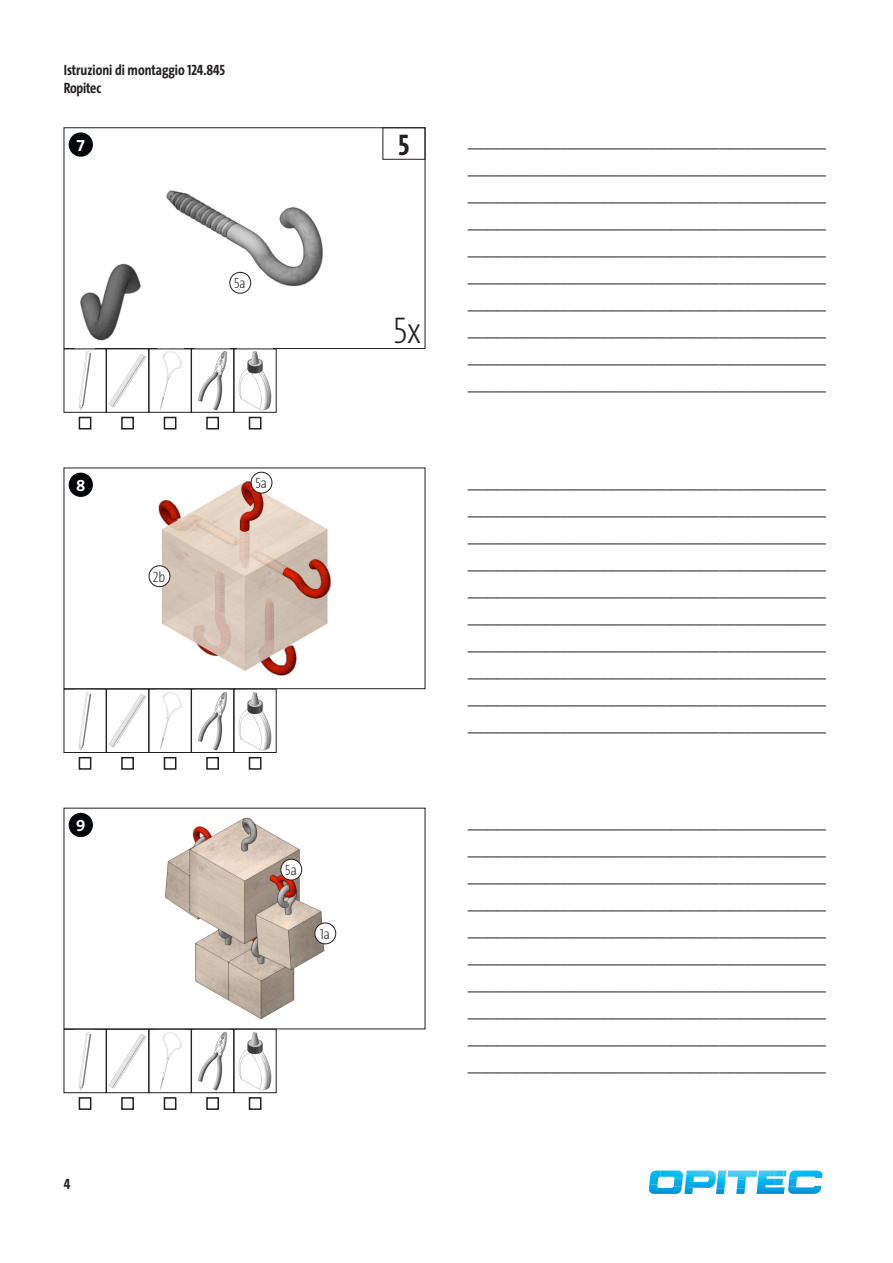
<style>
.page{position:relative;width:893px;height:1263px;background:#fff}
.page>*{position:absolute;margin:0;border:0;box-sizing:border-box;transform-origin:0 0}
.Anleitungstext-Inhal{font:200 37.5px "The Sans Cd LF2";color:#231f20}
.Anleitungstext-Inhal-2{font:700 30px "The Sans Cd LF7";color:#231f20}
.Anleitungstext-Inhal-3{font:200 22.5px/27px "The Sans Cd LF2";color:#231f20;text-align:justify}
.t1{font:700 16.8px "The Sans B W7";color:#fff}
.Anleitungstext-Inhal-4{font:700 15px "The Sans Cd LF7";color:#231f20}
.t2{font:200 15px "The Sans Cd LF2";color:#231f20}
</style>
<div class="page">
<svg style="left:648px;top:1170px;width:175px;height:24px"></svg>
<img style="left:166px;top:190px;width:157px;height:103px">
<img style="left:151px;top:472px;width:180px;height:204px">
<div style="left:64px;top:468px;width:361px;height:221px;border:1px solid #231f20"></div>
<img style="left:165px;top:817px;width:168px;height:202px">
<div style="left:68px;top:132px;width:26px;height:26px;background:#000507;border-radius:50%"></div>
<div style="left:67px;top:131px;width:28px;height:27px;border:2px solid #fff;border-radius:50%"></div>
<div style="left:68px;top:472px;width:26px;height:26px;background:#000507;border-radius:50%"></div>
<div style="left:67px;top:471px;width:28px;height:28px;border:2px solid #fff;border-radius:50%"></div>
<div style="left:68px;top:812px;width:26px;height:26px;background:#000507;border-radius:50%"></div>
<div style="left:67px;top:811px;width:28px;height:28px;border:2px solid #fff;border-radius:50%"></div>
<div style="left:230px;top:272px;width:21px;height:21px;background:#fff;border-radius:50%"></div>
<div style="left:230px;top:272px;width:21px;height:21px;border:1px solid #231f20;border-radius:50%"></div>
<div style="left:251px;top:472px;width:21px;height:21px;background:#fff;border-radius:50%"></div>
<div style="left:251px;top:472px;width:21px;height:21px;border:1px solid #231f20;border-radius:50%"></div>
<div style="left:315px;top:923px;width:21px;height:21px;background:#fff;border-radius:50%"></div>
<div style="left:315px;top:923px;width:21px;height:21px;border:1px solid #231f20;border-radius:50%"></div>
<div style="left:149px;top:566px;width:21px;height:21px;background:#fff;border-radius:50%"></div>
<div style="left:149px;top:566px;width:21px;height:21px;border:1px solid #231f20;border-radius:50%"></div>
<img style="left:80px;top:263px;width:61px;height:78px">
<div style="left:281px;top:859px;width:21px;height:21px;background:#fff;border-radius:50%"></div>
<div style="left:281px;top:859px;width:21px;height:21px;border:1px solid #231f20;border-radius:50%"></div>
<img style="left:78px;top:351px;width:14px;height:59px">
<img style="left:108px;top:353px;width:39px;height:55px">
<div style="left:106px;top:349px;width:43px;height:63px;border:1px solid #231f20"></div>
<img style="left:238px;top:351px;width:34px;height:59px">
<img style="left:160px;top:351px;width:22px;height:59px">
<img style="left:198px;top:351px;width:30px;height:59px">
<div style="left:191px;top:349px;width:43px;height:63px;border:1px solid #231f20"></div>
<div style="left:121px;top:417px;width:13px;height:12px;border:2px solid #231f20"></div>
<div style="left:164px;top:417px;width:12px;height:12px;border:2px solid #231f20"></div>
<div style="left:206px;top:417px;width:13px;height:12px;border:2px solid #231f20"></div>
<div style="left:249px;top:417px;width:12px;height:12px;border:2px solid #231f20"></div>
<div style="left:79px;top:417px;width:12px;height:12px;border:2px solid #231f20"></div>
<img style="left:78px;top:692px;width:14px;height:59px">
<img style="left:108px;top:693px;width:39px;height:55px">
<div style="left:106px;top:689px;width:43px;height:64px;border:1px solid #231f20"></div>
<img style="left:238px;top:691px;width:34px;height:60px">
<img style="left:160px;top:692px;width:22px;height:59px">
<img style="left:198px;top:692px;width:30px;height:59px">
<div style="left:191px;top:689px;width:43px;height:64px;border:1px solid #231f20"></div>
<div style="left:121px;top:757px;width:13px;height:13px;border:2px solid #231f20"></div>
<div style="left:164px;top:757px;width:12px;height:13px;border:2px solid #231f20"></div>
<div style="left:206px;top:757px;width:13px;height:13px;border:2px solid #231f20"></div>
<div style="left:249px;top:757px;width:12px;height:13px;border:2px solid #231f20"></div>
<div style="left:79px;top:757px;width:12px;height:13px;border:2px solid #231f20"></div>
<img style="left:78px;top:1032px;width:14px;height:59px">
<div style="left:64px;top:1029px;width:42px;height:64px;border:1px solid #231f20"></div>
<img style="left:108px;top:1033px;width:39px;height:56px">
<div style="left:106px;top:1029px;width:43px;height:64px;border:1px solid #231f20"></div>
<img style="left:238px;top:1031px;width:34px;height:60px">
<div style="left:234px;top:1029px;width:42px;height:64px;border:1px solid #231f20"></div>
<img style="left:160px;top:1032px;width:22px;height:59px">
<div style="left:149px;top:1029px;width:42px;height:64px;border:1px solid #231f20"></div>
<img style="left:198px;top:1032px;width:30px;height:59px">
<div style="left:191px;top:1029px;width:43px;height:64px;border:1px solid #231f20"></div>
<div style="left:121px;top:1097px;width:13px;height:13px;border:2px solid #231f20"></div>
<div style="left:164px;top:1097px;width:12px;height:13px;border:2px solid #231f20"></div>
<div style="left:206px;top:1097px;width:13px;height:13px;border:2px solid #231f20"></div>
<div style="left:249px;top:1097px;width:12px;height:13px;border:2px solid #231f20"></div>
<div style="left:79px;top:1097px;width:12px;height:13px;border:2px solid #231f20"></div>
<p class="Anleitungstext-Inhal-4" style="left:64px;top:60px;width:163px">Istruzioni di montaggio 124.845</p>
<p class="Anleitungstext-Inhal-4" style="left:64px;top:78px;width:39px">Ropitec</p>
<p class="t1" style="left:76px;top:134px;width:11px">7</p>
<p class="t2" style="left:234px;top:274px;width:13px">5a</p>
<p class="t1" style="left:76px;top:475px;width:11px">8</p>
<p class="t2" style="left:153px;top:567px;width:14px">2b</p>
<p class="t2" style="left:255px;top:474px;width:13px">5a</p>
<p class="t1" style="left:76px;top:815px;width:11px">9</p>
<p class="t2" style="left:285px;top:860px;width:13px">5a</p>
<p class="t2" style="left:320px;top:924px;width:12px">1a</p>
<p class="Anleitungstext-Inhal-4" style="left:64px;top:1174px;width:8px">4</p>
<p class="Anleitungstext-Inhal-2" style="left:398px;top:125px;width:13px">5</p>
<p class="Anleitungstext-Inhal" style="left:393px;top:306px;width:30px">5x</p>
<p class="Anleitungstext-Inhal-3" style="left:468px;top:123px;width:360px">_____________________________________ _____________________________________ _____________________________________ _____________________________________ _____________________________________ _____________________________________ _____________________________________ _____________________________________ _____________________________________ _____________________________________</p>
<p class="Anleitungstext-Inhal-3" style="left:468px;top:463px;width:360px">_____________________________________ _____________________________________ _____________________________________ _____________________________________ _____________________________________ _____________________________________ _____________________________________ _____________________________________ _____________________________________ _____________________________________</p>
<p class="Anleitungstext-Inhal-3" style="left:468px;top:803px;width:360px">_____________________________________ _____________________________________ _____________________________________ _____________________________________ _____________________________________ _____________________________________ _____________________________________ _____________________________________ _____________________________________ _____________________________________</p>
</div>
